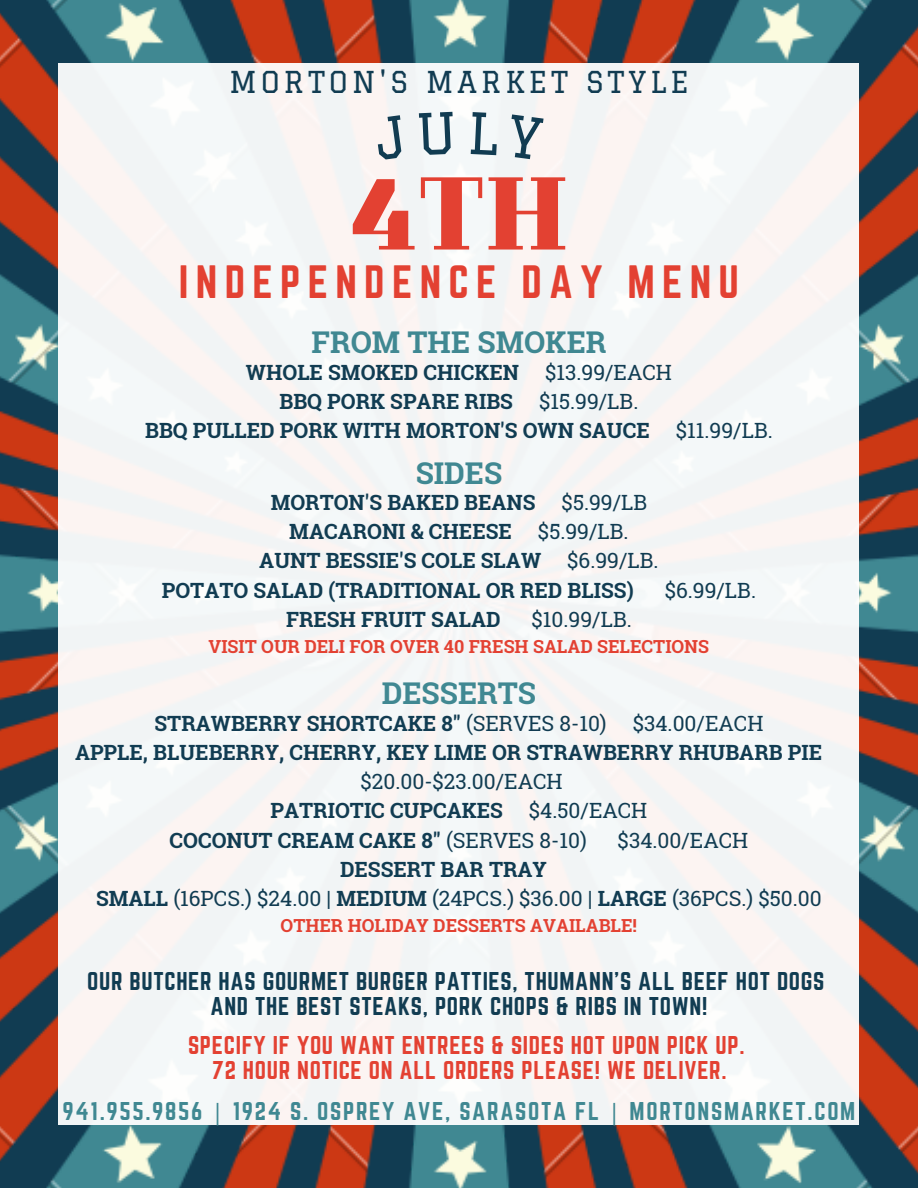
<style>
.page{position:relative;width:918px;height:1188px;background:#fff}
.page>*{position:absolute;margin:0;border:0;box-sizing:border-box;transform-origin:0 0}
.t1{font:90.15px "Kumar One";color:#e34132}
.t2{font:40.95px "Norwester";letter-spacing:.18em;color:#e34132}
.t3{font:700 30px "Roboto Slab";color:#408892}
.t4{font:29.55px "Graduate";letter-spacing:.125em;color:#113c52}
.t5{font:22.5px "Norwester";letter-spacing:.03em;color:#113c52}
.t6{font:22.5px "Norwester";letter-spacing:.03em;color:#e34132}
.t7{font:22.5px "Norwester";letter-spacing:.075em;color:#408892}
.t8{font:700 21px/29.2px "Roboto Slab";color:#113c52}
.t9{font:21px "Roboto Slab";color:#113c52}
.t10{font:700 18px "Roboto Slab";color:#e34132}
.s1{font-weight:400}
.s2{font-weight:700}
.s3{font-family:"Noto Sans"}
</style>
<div class="page">
<img style="left:0;top:0;width:918px;height:1188px">
<div style="left:59px;top:63px;width:800px;height:1062px;background:#f4f4f5"></div>
<p class="t4" style="left:229px;top:65px;width:461px">MORTON'S MARKET STYLE</p>
<p class="t1" style="left:351px;top:166px;width:218px">4TH</p>
<p class="t2" style="left:179px;top:257px;width:562px">INDEPENDENCE DAY MENU</p>
<p class="t3" style="left:312px;top:322px;width:296px">FROM THE SMOKER</p>
<p class="t8" style="left:246px;top:357px;width:428px">WHOLE SMOKED CHICKEN <span class="s1">$13.99/EACH</span></p>
<p class="t8" style="left:280px;top:386px;width:360px">BBQ PORK SPARE RIBS <span class="s1">$15.99/LB.</span></p>
<p class="t8" style="left:145px;top:416px;width:629px">BBQ PULLED PORK WITH MORTON'S OWN SAUCE <span class="s1">$11.99/LB.</span></p>
<p class="t3" style="left:416px;top:452px;width:88px">SIDES</p>
<p class="t8" style="left:271px;top:487px;width:378px">MORTON'S BAKED BEANS <span class="s1">$5.99/LB</span></p>
<p class="t8" style="left:289px;top:516px;width:341px">MACARONI &amp; CHEESE <span class="s1">$5.99/LB.</span></p>
<p class="t8" style="left:259px;top:546px;width:401px">AUNT BESSIE'S COLE SLAW <span class="s1">$6.99/LB.</span></p>
<p class="t8" style="left:162px;top:575px;width:473px">POTATO SALAD (TRADITIONAL OR RED BLISS)</p>
<p class="t9" style="left:665px;top:576px;width:93px">$6.99/LB.</p>
<p class="t8" style="left:286px;top:604px;width:216px">FRESH FRUIT SALAD</p>
<p class="t9" style="left:532px;top:605px;width:102px">$10.99/LB.</p>
<p class="t10" style="left:208px;top:634px;width:502px">VISIT OUR DELI FOR OVER 40 FRESH SALAD SELECTIONS</p>
<p class="t3" style="left:382px;top:673px;width:156px">DESSERTS</p>
<p class="t9" style="left:155px;top:709px;width:610px"><span class="s2">STRAWBERRY SHORTCAKE 8"</span> (SERVES 8-10) $34.00/EACH</p>
<p class="t8" style="left:360px;top:737px;width:463px;text-indent:-285px">APPLE, BLUEBERRY, CHERRY, KEY LIME OR STRAWBERRY RHUBARB PIE <span class="s1">$20.00-$23.00/EACH</span></p>
<p class="t8" style="left:271px;top:796px;width:378px">PATRIOTIC CUPCAKES <span class="s1">$4.50/EACH</span></p>
<p class="t8" style="left:170px;top:825px;width:419px">COCONUT CREAM CAKE 8" <span class="s1">(SERVES 8-10)</span></p>
<p class="t9" style="left:618px;top:826px;width:132px">$34.00/EACH</p>
<p class="t8" style="left:340px;top:854px;width:208px">DESSERT BAR TRAY</p>
<p class="t9" style="left:96px;top:884px;width:727px"><span class="s2">SMALL</span> (16PCS.) $24.00 | <span class="s2">MEDIUM</span> (24PCS.) $36.00 | <span class="s2">LARGE</span> (36PCS.) $50.00</p>
<p class="t10" style="left:281px;top:913px;width:358px">OTHER HOLIDAY DESSERTS AVAILABLE!</p>
<p class="t5" style="left:87px;top:967px;width:739px">OUR BUTCHER HAS GOURMET BURGER PATTIES, THUMANN'S ALL BEEF HOT DOGS</p>
<p class="t5" style="left:211px;top:992px;width:498px">AND THE BEST STEAKS, PORK CHOPS &amp; RIBS IN TOWN!</p>
<p class="t6" style="left:188px;top:1031px;width:558px">SPECIFY IF YOU WANT ENTREES &amp; SIDES HOT UPON PICK UP.</p>
<p class="t6" style="left:212px;top:1056px;width:516px">72 HOUR NOTICE ON ALL ORDERS PLEASE! WE DELIVER.</p>
<p class="t7" style="left:63px;top:1098px;width:794px">941.955.9856 <span class="s3">|</span> 1924 S. OSPREY AVE, SARASOTA FL <span class="s3">|</span> MORTONSMARKET.COM</p>
</div>
